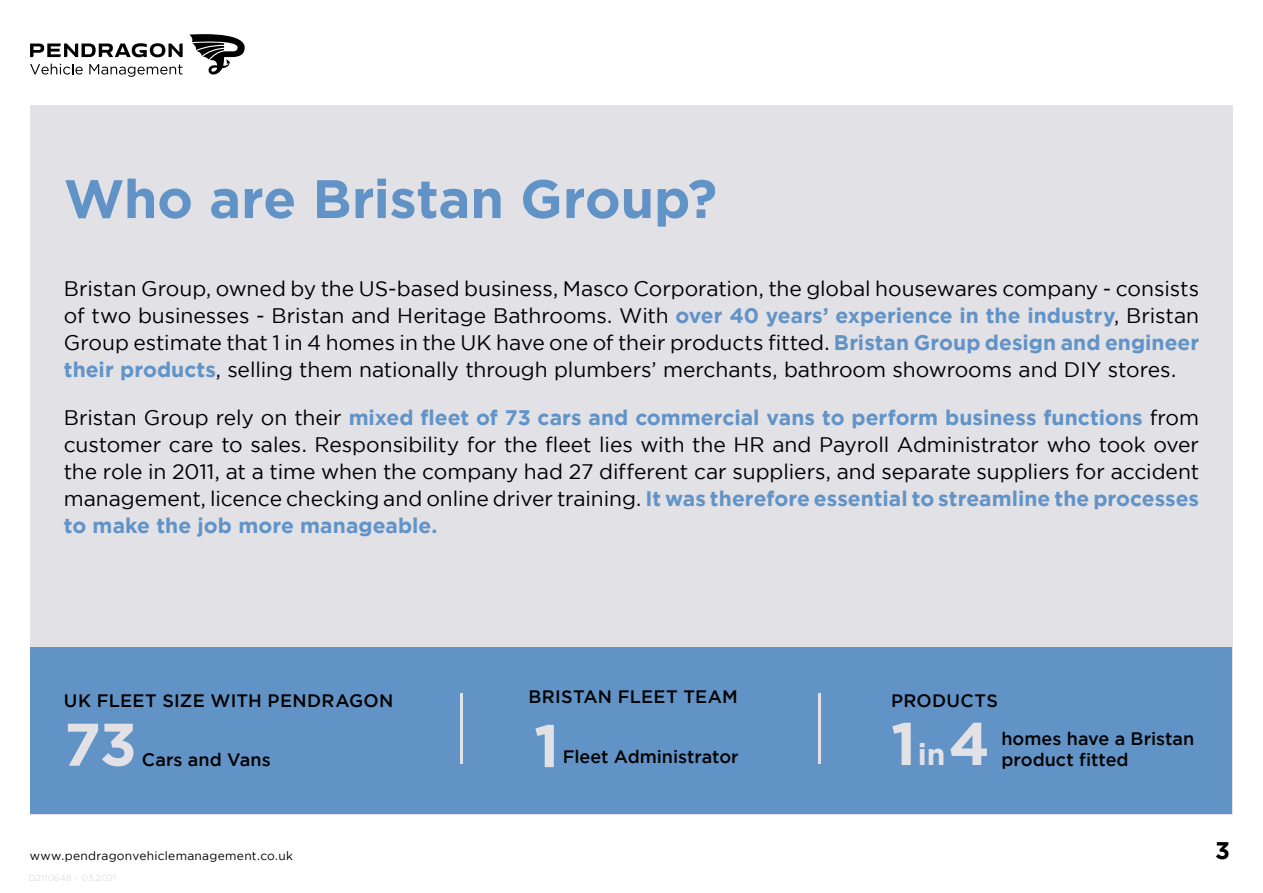
<style>
.page{position:relative;width:1263px;height:893px;background:#fff}
.page>*{position:absolute;margin:0;border:0;box-sizing:border-box;transform-origin:0 0}
.t1{font:700 60px "Gotham";color:#e1e1e6}
.t2{font:700 54px "Gotham";letter-spacing:-.005em;color:#6293c7}
.t3{font:700 24px "Gotham";color:#000}
.t4{font:21px/27px "Gotham";color:#000;text-align:justify}
.t5{font:500 18px/21.6px "Gotham";color:#010202}
.t6{font:500 18px "Gotham";letter-spacing:.01em;color:#000}
.t7{font:500 18px "Gotham";letter-spacing:.02em;color:#010202}
.t8{font:12px "Gotham";letter-spacing:.025em;color:#000}
.s1{font-weight:700;color:#6293c7}
.s2{font-size:30px}
</style>
<div class="page">
<div style="left:30px;top:105px;width:1203px;height:709px;background:#e1e1e6"></div>
<svg style="left:189px;top:34px;width:56px;height:41px"></svg>
<svg style="left:30px;top:43px;width:153px;height:14px"></svg>
<svg style="left:30px;top:64px;width:53px;height:11px"></svg>
<svg style="left:89px;top:64px;width:94px;height:13px"></svg>
<div style="left:30px;top:647px;width:1202px;height:167px;background:#6293c7"></div>
<hr style="left:460px;top:694px;width:2px;height:70px;background:#e1e1e6">
<hr style="left:818px;top:694px;width:3px;height:70px;background:#e1e1e6">
<h2 class="t2" style="left:64px;top:168px;width:655px">Who are Bristan Group?</h2>
<p class="t4" style="left:64px;top:275px;width:1137px">Bristan Group, owned by the US-based business, Masco Corporation, the global housewares company - consists of two businesses - Bristan and Heritage Bathrooms. With <span class="s1">over 40 years’ experience in the industry</span>, Bristan Group estimate that 1 in 4 homes in the UK have one of their products fitted. <span class="s1">Bristan Group design and engineer their products</span>, selling them nationally through plumbers’ merchants, bathroom showrooms and DIY stores.</p>
<p class="t4" style="left:64px;top:404px;width:1137px">Bristan Group rely on their <span class="s1">mixed fleet of 73 cars and commercial vans to perform business functions</span> from customer care to sales. Responsibility for the fleet lies with the HR and Payroll Administrator who took over the role in 2011, at a time when the company had 27 different car suppliers, and separate suppliers for accident management, licence checking and online driver training. <span class="s1">It was therefore essential to streamline the processes to make the job more manageable.</span></p>
<p class="t5" style="left:528px;top:685px;width:211px">BRISTAN FLEET TEAM</p>
<p class="t6" style="left:64px;top:690px;width:331px">UK FLEET SIZE WITH PENDRAGON</p>
<p class="t7" style="left:891px;top:690px;width:108px">PRODUCTS</p>
<h1 class="t1" style="left:534px;top:711px;width:27px">1</h1>
<h1 class="t1" style="left:891px;top:709px;width:100px">1<span class="s2">in</span>4</h1>
<h1 class="t1" style="left:64px;top:710px;width:75px">73</h1>
<p class="t5" style="left:1001px;top:727px;width:194px">homes have a Bristan product fitted</p>
<p class="t5" style="left:563px;top:746px;width:177px">Fleet Administrator</p>
<p class="t6" style="left:142px;top:749px;width:130px">Cars and Vans</p>
<p class="t8" style="left:30px;top:849px;width:265px">www.pendragonvehiclemanagement.co.uk</p>
<p class="t3" style="left:1215px;top:837px;width:16px">3</p>
</div>
